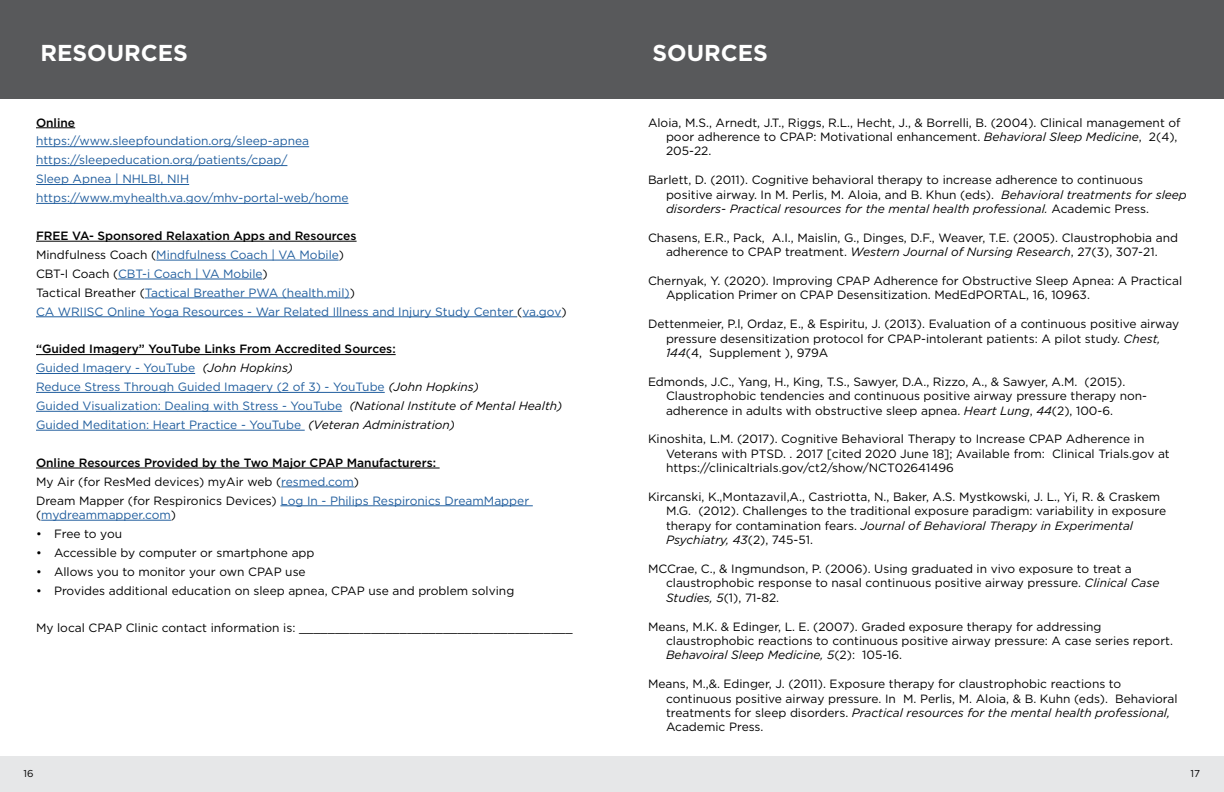
<style>
.page{position:relative;width:1224px;height:792px;background:#fff}
.page>*{position:absolute;margin:0;border:0;box-sizing:border-box;transform-origin:0 0}
.t1{font:700 23px "Gotham";color:#fff}
.t2{font:12px/14.4px "Gotham";color:#000}
.t3{font:12px/14.4px "Gotham";color:#215e9e}
.t4{font:500 12px "Gotham";color:#000}
.t5{font:10px "Gotham";color:#000}
.s1{color:#000}
.s2{font-style:italic;color:#000}
.s3{color:#215e9e}
.s4{font-style:italic}
</style>
<div class="page">
<div style="left:0;top:756px;width:1224px;height:36px;background:#e6e7e8"></div>
<div style="left:0;top:0;width:1224px;height:99px;background:#58595b"></div>
<hr style="left:36px;top:127px;width:39px;height:1px;background:#000">
<hr style="left:36px;top:146px;width:273px;height:1px;background:#215e9e">
<hr style="left:36px;top:165px;width:251px;height:1px;background:#215e9e">
<hr style="left:36px;top:184px;width:153px;height:1px;background:#215e9e">
<hr style="left:36px;top:203px;width:313px;height:1px;background:#215e9e">
<hr style="left:36px;top:241px;width:321px;height:1px;background:#000">
<hr style="left:156px;top:260px;width:183px;height:1px;background:#215e9e">
<hr style="left:118px;top:279px;width:144px;height:1px;background:#215e9e">
<hr style="left:145px;top:298px;width:205px;height:1px;background:#215e9e">
<hr style="left:36px;top:316px;width:481px;height:1px;background:#215e9e">
<hr style="left:522px;top:316px;width:39px;height:1px;background:#215e9e">
<hr style="left:36px;top:354px;width:360px;height:1px;background:#000">
<hr style="left:36px;top:373px;width:159px;height:1px;background:#215e9e">
<hr style="left:36px;top:392px;width:349px;height:1px;background:#215e9e">
<hr style="left:36px;top:411px;width:306px;height:1px;background:#215e9e">
<hr style="left:36px;top:430px;width:269px;height:1px;background:#215e9e">
<hr style="left:36px;top:468px;width:404px;height:1px;background:#000">
<hr style="left:281px;top:487px;width:73px;height:1px;background:#215e9e">
<hr style="left:280px;top:505px;width:253px;height:1px;background:#215e9e">
<hr style="left:41px;top:520px;width:130px;height:1px;background:#215e9e">
<h2 class="t1" style="left:40px;top:38px;width:149px">RESOURCES</h2>
<h2 class="t1" style="left:653px;top:38px;width:117px">SOURCES</h2>
<h3 class="t4" style="left:36px;top:115px;width:41px">Online</h3>
<p class="t3" style="left:36px;top:134px;width:275px">https://www.sleepfoundation.org/sleep-apnea</p>
<p class="t3" style="left:36px;top:153px;width:253px">https://sleepeducation.org/patients/cpap/</p>
<p class="t3" style="left:36px;top:172px;width:155px">Sleep Apnea | NHLBI, NIH</p>
<p class="t3" style="left:36px;top:190px;width:314px">https://www.myhealth.va.gov/mhv-portal-web/home</p>
<h3 class="t4" style="left:36px;top:228px;width:322px">FREE VA- Sponsored Relaxation Apps and Resources</h3>
<p class="t3" style="left:36px;top:247px;width:309px"><span class="s1">Mindfulness Coach (</span>Mindfulness Coach | VA Mobile<span class="s1">)</span></p>
<p class="t3" style="left:36px;top:266px;width:233px"><span class="s1">CBT-I Coach (</span>CBT-i Coach | VA Mobile<span class="s1">)</span></p>
<p class="t3" style="left:36px;top:285px;width:320px"><span class="s1">Tactical Breather (</span>Tactical Breather PWA (health.mil)<span class="s1">)</span></p>
<p class="t3" style="left:36px;top:304px;width:532px">CA WRIISC Online Yoga Resources - War Related Illness and Injury Study Center <span class="s1">(</span>va.gov<span class="s1">)</span></p>
<h3 class="t4" style="left:36px;top:341px;width:361px">“Guided Imagery” YouTube Links From Accredited Sources:</h3>
<p class="t3" style="left:36px;top:361px;width:258px">Guided Imagery - YouTube <span class="s2">(John Hopkins)</span></p>
<p class="t3" style="left:36px;top:379px;width:444px">Reduce Stress Through Guided Imagery (2 of 3) - YouTube <span class="s2">(John Hopkins)</span></p>
<p class="t3" style="left:36px;top:398px;width:528px">Guided Visualization: Dealing with Stress - YouTube <span class="s2">(National Institute of Mental Health)</span></p>
<p class="t3" style="left:36px;top:417px;width:421px">Guided Meditation: Heart Practice - YouTube <span class="s2">(Veteran Administration)</span></p>
<h3 class="t4" style="left:36px;top:455px;width:402px">Online Resources Provided by the Two Major CPAP Manufacturers:</h3>
<p class="t2" style="left:36px;top:474px;width:325px">My Air (for ResMed devices) myAir web (<span class="s3">resmed.com</span>)</p>
<p class="t3" style="left:36px;top:493px;width:495px"><span class="s1">Dream Mapper (for Respironics Devices)</span> Log In - Philips Respironics DreamMapper <span class="s1">(</span>mydreammapper.com<span class="s1">)</span></p>
<p class="t2" style="left:36px;top:526px;width:88px">• Free to you</p>
<p class="t2" style="left:36px;top:545px;width:280px">• Accessible by computer or smartphone app</p>
<p class="t2" style="left:36px;top:564px;width:271px">• Allows you to monitor your own CPAP use</p>
<p class="t2" style="left:36px;top:583px;width:480px">• Provides additional education on sleep apnea, CPAP use and problem solving</p>
<p class="t2" style="left:36px;top:621px;width:538px">My local CPAP Clinic contact information is: ______________________________________</p>
<p class="t2" style="left:666px;top:115px;width:516px;text-indent:-18px">Aloia, M.S., Arnedt, J.T., Riggs, R.L., Hecht, J., &amp; Borrelli, B. (2004). Clinical management of poor adherence to CPAP: Motivational enhancement. <span class="s4">Behavioral Sleep Medicine</span>, 2(4),<br>205-22.</p>
<p class="t2" style="left:666px;top:172px;width:522px;text-indent:-18px">Barlett, D. (2011). Cognitive behavioral therapy to increase adherence to continuous positive airway. In M. Perlis, M. Aloia, and B. Khun (eds). <span class="s4">Behavioral treatments for sleep disorders- Practical resources for the mental health professional.</span> Academic Press.</p>
<p class="t2" style="left:648px;top:230px;width:532px;text-align:center">Chasens, E.R., Pack, A.I., Maislin, G., Dinges, D.F., Weaver, T.E. (2005). Claustrophobia and adherence to CPAP treatment. <span class="s4">Western Journal of Nursing Research</span>, 27(3), 307-21.</p>
<p class="t2" style="left:666px;top:273px;width:518px;text-indent:-18px">Chernyak, Y. (2020). Improving CPAP Adherence for Obstructive Sleep Apnea: A Practical<br>Application Primer on CPAP Desensitization. MedEdPORTAL, 16, 10963.</p>
<p class="t2" style="left:666px;top:316px;width:515px;text-indent:-18px">Dettenmeier, P.l, Ordaz, E., &amp; Espiritu, J. (2013). Evaluation of a continuous positive airway pressure desensitization protocol for CPAP-intolerant patients: A pilot study. <span class="s4">Chest,<br>144</span>(4, Supplement ), 979A</p>
<p class="t2" style="left:666px;top:374px;width:483px;text-indent:-18px">Edmonds, J.C., Yang, H., King, T.S., Sawyer, D.A., Rizzo, A., &amp; Sawyer, A.M. (2015).<br>Claustrophobic tendencies and continuous positive airway pressure therapy non&shy;adherence in adults with obstructive sleep apnea. <span class="s4">Heart Lung</span>, <span class="s4">44</span>(2), 100-6.</p>
<p class="t2" style="left:666px;top:432px;width:505px;text-indent:-18px">Kinoshita, L.M. (2017). Cognitive Behavioral Therapy to Increase CPAP Adherence in<br>Veterans with PTSD. . 2017 [cited 2020 June 18]; Available from: Clinical Trials.gov at https://clinicaltrials.gov/ct2/show/NCT02641496</p>
<p class="t2" style="left:666px;top:489px;width:502px;text-indent:-18px">Kircanski, K.,Montazavil,A., Castriotta, N., Baker, A.S. Mystkowski, J. L., Yi, R. &amp; Craskem M.G. (2012). Challenges to the traditional exposure paradigm: variability in exposure therapy for contamination fears. <span class="s4">Journal of Behavioral Therapy in Experimental Psychiatry, 43</span>(2), 745-51.</p>
<p class="t2" style="left:666px;top:561px;width:495px;text-indent:-18px">MCCrae, C., &amp; Ingmundson, P. (2006). Using graduated in vivo exposure to treat a claustrophobic response to nasal continuous positive airway pressure. <span class="s4">Clinical Case<br>Studies, 5</span>(1), 71-82.</p>
<p class="t2" style="left:666px;top:619px;width:509px;text-indent:-18px">Means, M.K. &amp; Edinger, L. E. (2007). Graded exposure therapy for addressing claustrophobic reactions to continuous positive airway pressure: A case series report.<br><span class="s4">Behavoiral Sleep Medicine, 5</span>(2): 105-16.</p>
<p class="t2" style="left:666px;top:677px;width:513px;text-indent:-18px">Means, M.,&amp;. Edinger, J. (2011). Exposure therapy for claustrophobic reactions to continuous positive airway pressure. In M. Perlis, M. Aloia, &amp; B. Kuhn (eds). Behavioral treatments for sleep disorders. <span class="s4">Practical resources for the mental health professional, </span>Academic Press.</p>
<p class="t5" style="left:24px;top:768px;width:12px">16</p>
<p class="t5" style="left:1190px;top:768px;width:11px">17</p>
</div>
